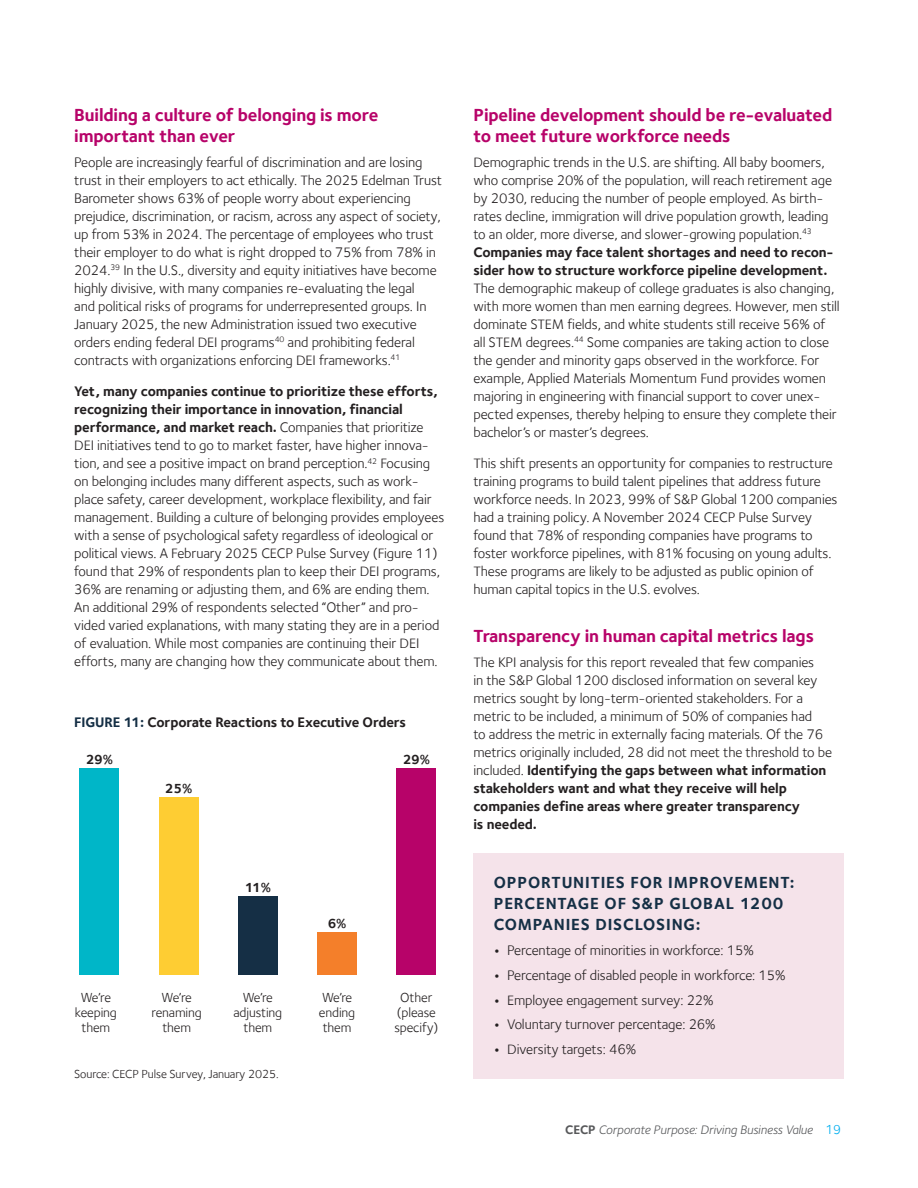
<style>
.page{position:relative;width:918px;height:1188px;background:#fff}
.page>*{position:absolute;margin:0;border:0;box-sizing:border-box;transform-origin:0 0}
.long_text_dividers{font:700 18px/21px "Foundry Sterling";letter-spacing:-.01em;color:#b70369}
.case_study_title{font:700 16.5px/21px "Foundry Sterling";letter-spacing:.05em;color:#152f45}
.body_copy{font:14.25px/18px "Foundry Sterling";letter-spacing:-.01em;color:#231f20}
.body_copy-2{font:700 14.25px "Foundry Sterling";letter-spacing:-.01em;color:#231f20}
.body_copy-3{font:13.5px/15px "Foundry Sterling";letter-spacing:-.01em;color:#231f20;text-align:center}
.body_copy-4{font:700 13.5px "Foundry Sterling";letter-spacing:-.01em;color:#231f20}
.t1{font:italic 12.75px "Foundry Sterling";letter-spacing:-.01em;color:#57585a}
.body_copy-5{font:12px "Foundry Sterling";letter-spacing:-.01em;color:#231f20}
.s1{font-weight:700}
.s2{color:#152f45}
.s3{font-weight:700;font-style:normal}
.s4{font-style:normal;font-size:13.5px;color:#00aeef}
</style>
<div class="page">
<div style="left:473px;top:853px;width:371px;height:226px;background:#f5e3ea"></div>
<div style="left:397px;top:769px;width:39px;height:206px;background:#b70369"></div>
<div style="left:317px;top:932px;width:40px;height:43px;background:#f47f2a"></div>
<div style="left:238px;top:897px;width:40px;height:78px;background:#152f45"></div>
<div style="left:159px;top:797px;width:39px;height:178px;background:#fecd33"></div>
<div style="left:80px;top:769px;width:39px;height:206px;background:#00b6c8"></div>
<p class="long_text_dividers" style="left:74px;top:104px;width:306px">Building a culture of belonging is more important than ever</p>
<p class="body_copy" style="left:74px;top:153px;width:369px">People are increasingly fearful of discrimination and are losing trust in their employers to act ethically. The 2025 Edelman Trust Barometer shows 63% of people worry about experiencing prejudice, discrimination, or racism, across any aspect of society, up from 53% in 2024. The percentage of employees who trust their employer to do what is right dropped to 75% from 78% in 2024.<sup>39</sup> In the U.S., diversity and equity initiatives have become highly divisive, with many companies re-evaluating the legal<br>and political risks of programs for underrepresented groups. In January 2025, the new Administration issued two executive orders ending federal DEI programs<sup>40</sup> and prohibiting federal contracts with organizations enforcing DEI frameworks.<sup>41</sup></p>
<p class="body_copy" style="left:74px;top:382px;width:372px"><span class="s1">Yet, many companies continue to prioritize these efforts, recognizing their importance in innovation, financial performance, and market reach.</span> Companies that prioritize DEI initiatives tend to go to market faster, have higher innova&shy;tion, and see a positive impact on brand perception.<sup>42</sup> Focusing on belonging includes many different aspects, such as work&shy;place safety, career development, workplace flexibility, and fair management. Building a culture of belonging provides employees with a sense of psychological safety regardless of ideological or political views. A February 2025 CECP Pulse Survey (Figure 11) found that 29% of respondents plan to keep their DEI programs, 36% are renaming or adjusting them, and 6% are ending them.<br>An additional 29% of respondents selected “Other” and pro&shy;vided varied explanations, with many stating they are in a period of evaluation. While most companies are continuing their DEI efforts, many are changing how they communicate about them.</p>
<p class="body_copy-2" style="left:74px;top:714px;width:333px"><span class="s2">FIGURE 11:</span> Corporate Reactions to Executive Orders</p>
<p class="body_copy-4" style="left:86px;top:752px;width:29px">29%</p>
<p class="body_copy-4" style="left:165px;top:780px;width:29px">25%</p>
<p class="body_copy-4" style="left:245px;top:880px;width:28px">11%</p>
<p class="body_copy-4" style="left:403px;top:751px;width:29px">29%</p>
<p class="body_copy-4" style="left:328px;top:915px;width:20px">6%</p>
<p class="body_copy-3" style="left:75px;top:990px;width:44px">We’re keeping them</p>
<p class="body_copy-3" style="left:152px;top:990px;width:52px">We’re renaming them</p>
<p class="body_copy-3" style="left:234px;top:990px;width:50px">We’re adjusting them</p>
<p class="body_copy-3" style="left:319px;top:990px;width:38px;text-align:left">We’re ending them</p>
<p class="body_copy-3" style="left:394px;top:990px;width:45px">Other (please specify)</p>
<p class="body_copy-5" style="left:74px;top:1068px;width:206px">Source: CECP Pulse Survey, January 2025.</p>
<p class="long_text_dividers" style="left:473px;top:104px;width:360px">Pipeline development should be re-evaluated to meet future workforce needs</p>
<p class="body_copy" style="left:473px;top:153px;width:368px">Demographic trends in the U.S. are shifting. All baby boomers, who comprise 20% of the population, will reach retirement age by 2030, reducing the number of people employed. As birth&shy;rates decline, immigration will drive population growth, leading to an older, more diverse, and slower-growing population.<sup>43<br></sup><span class="s1">Companies may face talent shortages and need to recon&shy;sider how to structure workforce pipeline development.<br></span>The demographic makeup of college graduates is also changing, with more women than men earning degrees. However, men still dominate STEM fields, and white students still receive 56% of all STEM degrees.<sup>44</sup> Some companies are taking action to close the gender and minority gaps observed in the workforce. For example, Applied Materials Momentum Fund provides women majoring in engineering with financial support to cover unex&shy;pected expenses, thereby helping to ensure they complete their bachelor’s or master’s degrees.</p>
<p class="body_copy" style="left:473px;top:454px;width:366px">This shift presents an opportunity for companies to restructure training programs to build talent pipelines that address future workforce needs. In 2023, 99% of S&amp;P Global 1200 companies had a training policy. A November 2024 CECP Pulse Survey found that 78% of responding companies have programs to foster workforce pipelines, with 81% focusing on young adults.<br>These programs are likely to be adjusted as public opinion of human capital topics in the U.S. evolves.</p>
<p class="long_text_dividers" style="left:473px;top:625px;width:342px">Transparency in human capital metrics lags</p>
<p class="body_copy" style="left:473px;top:653px;width:360px">The KPI analysis for this report revealed that few companies<br>in the S&amp;P Global 1200 disclosed information on several key metrics sought by long-term-oriented stakeholders. For a metric to be included, a minimum of 50% of companies had<br>to address the metric in externally facing materials. Of the 76 metrics originally included, 28 did not meet the threshold to be included. <span class="s1">Identifying the gaps between what information stakeholders want and what they receive will help companies define areas where greater transparency<br>is needed.</span></p>
<p class="case_study_title" style="left:494px;top:872px;width:302px">OPPORTUNITIES FOR IMPROVEMENT:<br>PERCENTAGE OF S&amp;P GLOBAL 1200<br>COMPANIES DISCLOSING:</p>
<p class="body_copy" style="left:494px;top:941px;width:262px"><span class="s1">•</span> Percentage of minorities in workforce: 15%</p>
<p class="body_copy" style="left:494px;top:966px;width:293px"><span class="s1">•</span> Percentage of disabled people in workforce: 15%</p>
<p class="body_copy" style="left:494px;top:991px;width:221px"><span class="s1">•</span> Employee engagement survey: 22%</p>
<p class="body_copy" style="left:494px;top:1015px;width:223px"><span class="s1">•</span> Voluntary turnover percentage: 26%</p>
<p class="body_copy" style="left:494px;top:1040px;width:144px"><span class="s1">•</span> Diversity targets: 46%</p>
<p class="t1" style="left:565px;top:1122px;width:278px"><span class="s3">CECP</span> Corporate Purpose: Driving Business Value <span class="s4">19</span></p>
</div>
